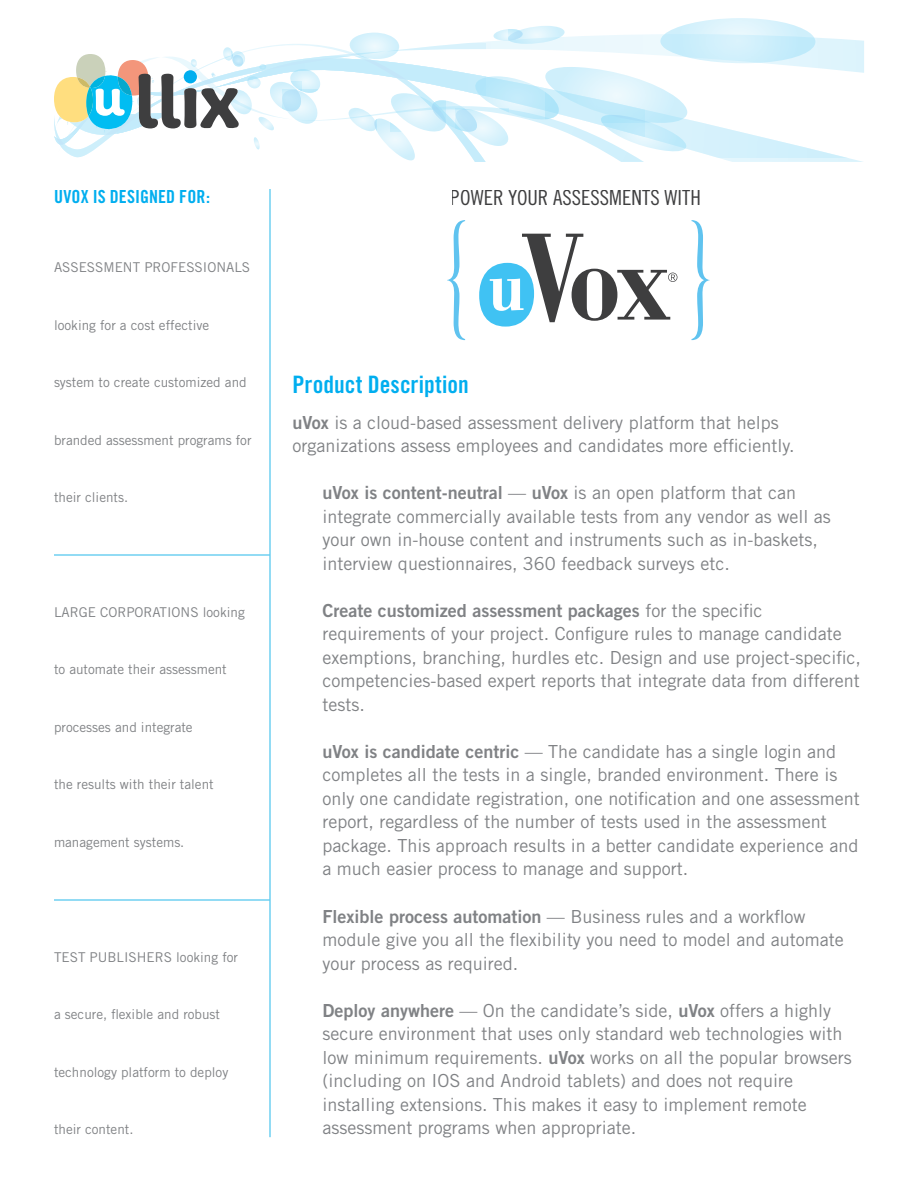
<style>
.page{position:relative;width:918px;height:1188px;background:#fff}
.page>*{position:absolute;margin:0;border:0;box-sizing:border-box;transform-origin:0 0}
.t1{font:24px "Trade Gothic Bold Cond Twenty";letter-spacing:.005em;color:#00aeef}
.t2{font:21px "Trade Gothic Cond Eighteen";letter-spacing:.005em;color:#3e3e3f}
.t3{font:18px/23.5px "Trade Gothic";color:#808285}
.t4{font:18px "Trade Gothic Bold Two";color:#808285}
.t5{font:18px "Trade Gothic Bold Cond Twenty";letter-spacing:.005em;color:#00aeef}
.t6{font:13.5px "Trade Gothic";color:#808285}
.s1{font-family:"Trade Gothic Bold Two"}
.s2{font-family:"Trade Gothic"}
</style>
<div class="page">
<hr style="left:270px;top:189px;width:1px;height:948px;background:#27b8eb">
<svg style="left:479px;top:234px;width:198px;height:93px"></svg>
<svg style="left:447px;top:220px;width:18px;height:120px"></svg>
<svg style="left:692px;top:220px;width:18px;height:120px"></svg>
<hr style="left:54px;top:555px;width:216px;height:1px;background:#27b8eb">
<hr style="left:54px;top:900px;width:216px;height:1px;background:#27b8eb">
<svg style="left:815px;top:37px;width:49px;height:120px"></svg>
<svg style="left:54px;top:18px;width:761px;height:144px"></svg>
<p class="t5" style="left:54px;top:185px;width:158px">UVOX IS DESIGNED FOR:</p>
<p class="t6" style="left:54px;top:259px;width:198px">ASSESSMENT PROFESSIONALS</p>
<p class="t6" style="left:54px;top:317px;width:157px">looking for a cost effective</p>
<p class="t6" style="left:54px;top:374px;width:194px">system to create customized and</p>
<p class="t6" style="left:54px;top:432px;width:199px">branded assessment programs for</p>
<p class="t6" style="left:54px;top:489px;width:76px">their clients.</p>
<p class="t6" style="left:54px;top:604px;width:192px">LARGE CORPORATIONS looking</p>
<p class="t6" style="left:54px;top:661px;width:174px">to automate their assessment</p>
<p class="t6" style="left:54px;top:719px;width:140px">processes and integrate</p>
<p class="t6" style="left:54px;top:776px;width:161px">the results with their talent</p>
<p class="t6" style="left:54px;top:834px;width:132px">management systems.</p>
<p class="t6" style="left:54px;top:949px;width:186px">TEST PUBLISHERS looking for</p>
<p class="t6" style="left:54px;top:1006px;width:168px">a secure, flexible and robust</p>
<p class="t6" style="left:54px;top:1064px;width:176px">technology platform to deploy</p>
<p class="t6" style="left:54px;top:1121px;width:81px">their content.</p>
<p class="t2" style="left:451px;top:186px;width:252px">POWER YOUR ASSESSMENTS WITH</p>
<h1 class="t1" style="left:292px;top:370px;width:178px">Product Description</h1>
<p class="t3" style="left:292px;top:410px;width:504px"><span class="s1">uVox</span> is a cloud-based assessment delivery platform that helps organizations assess employees and candidates more efficiently.</p>
<p class="t4" style="left:323px;top:482px;width:475px">uVox is content-neutral <span class="s2">—</span> uVox <span class="s2">is an open platform that can</span></p>
<p class="t3" style="left:323px;top:504px;width:510px">integrate commercially available tests from any vendor as well as your own in-house content and instruments such as in-baskets, interview questionnaires, 360 feedback surveys etc.</p>
<p class="t4" style="left:323px;top:599px;width:441px">Create customized assessment packages <span class="s2">for the specific</span></p>
<p class="t3" style="left:323px;top:622px;width:540px">requirements of your project. Configure rules to manage candidate exemptions, branching, hurdles etc. Design and use project-specific, competencies-based expert reports that integrate data from different tests.</p>
<p class="t3" style="left:323px;top:740px;width:539px"><span class="s1">uVox is candidate centric</span> — The candidate has a single login and completes all the tests in a single, branded environment. There is only one candidate registration, one notification and one assessment report, regardless of the number of tests used in the assessment package. This approach results in a better candidate experience and a much easier process to manage and support.</p>
<p class="t3" style="left:323px;top:904px;width:523px"><span class="s1">Flexible process automation</span> — Business rules and a workflow module give you all the flexibility you need to model and automate your process as required.</p>
<p class="t3" style="left:323px;top:998px;width:531px"><span class="s1">Deploy anywhere</span> — On the candidate’s side, <span class="s1">uVox</span> offers a highly secure environment that uses only standard web technologies with low minimum requirements. <span class="s1">uVox</span> works on all the popular browsers (including on IOS and Android tablets) and does not require installing extensions. This makes it easy to implement remote assessment programs when appropriate.</p>
</div>
